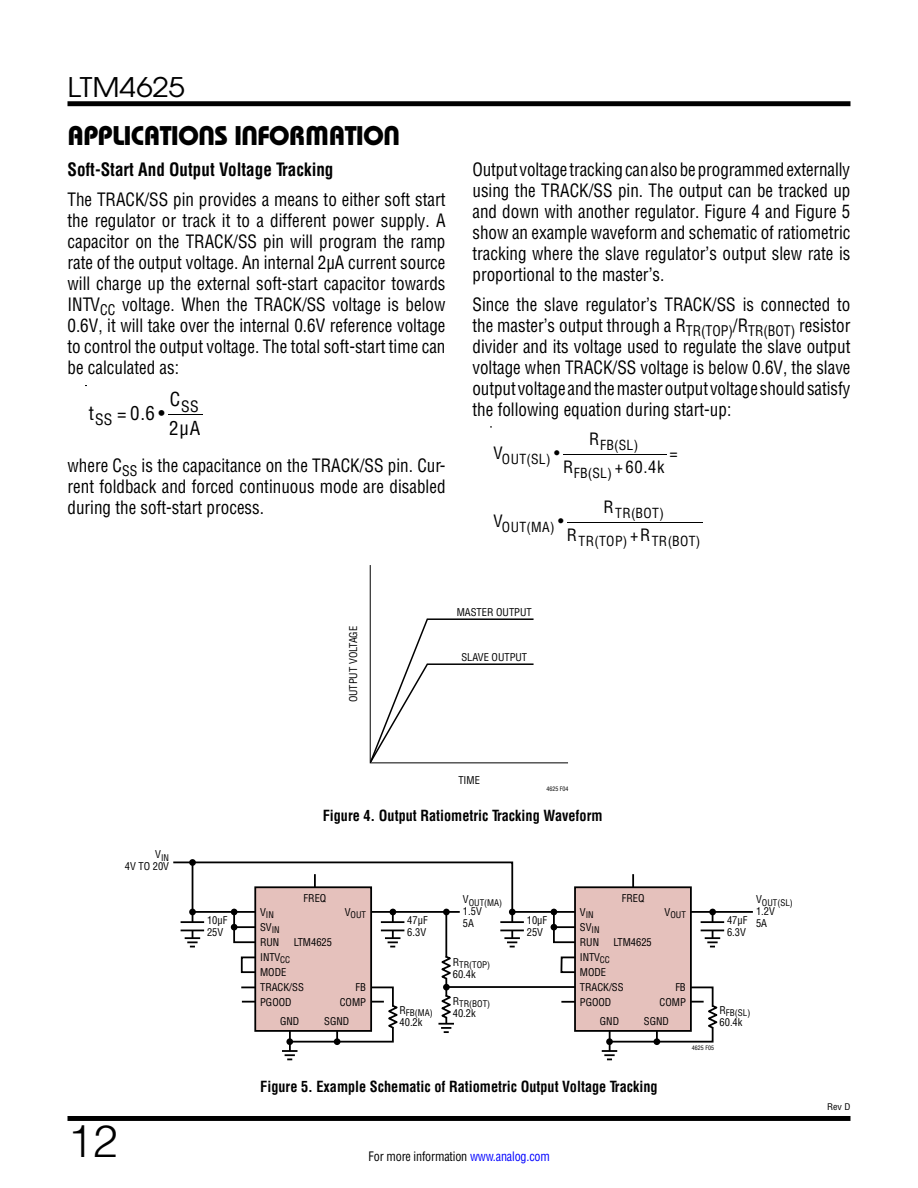
<style>
.page{position:relative;width:918px;height:1188px;background:#fff}
.page>*{position:absolute;margin:0;border:0;box-sizing:border-box;transform-origin:0 0}
.t1{font:300 45px "Helvetica";color:#000}
.t2{font:27px "Linear Bauhaus";letter-spacing:-.02em;color:#000}
.t3{font:27px "Avant Garde";letter-spacing:-.01em;color:#000;scale:1.1 1}
.t4{font:18.9px "Linear Helv Cond";color:#000}
.t5{font:18px/21px "Linear Helv Cond";color:#000;text-align:justify;scale:.95 1}
.t6{font:700 18px "Linear Helv Cond";color:#000;scale:.95 1}
.t7{font:16.65px "Linear Helv Cond";color:#000}
.t8{font:15.45px "Linear Helv Cond";color:#000}
.t9{font:700 15px "Linear Helv Cond";color:#000;scale:.95 1}
.t10{font:13.65px/28px "Linear Helv Cond";letter-spacing:.03em;color:#000;text-align:center}
.t11{font:12.75px "Linear Helv Cond";letter-spacing:-.01em;color:#000;scale:.95 1}
.t12{font:10.5px/15px "Linear Helv Cond";color:#000}
.t13{font:9px "Linear Helv Cond";color:#000}
.t14{font:9px "Linear Helv Cond";color:#000;scale:1.1 1}
.t15{font:6px "Linear Helv Cond";color:#000}
.s1{color:#00f}
</style>
<div class="page">
<div style="left:68px;top:101px;width:782px;height:5px;background:#000"></div>
<div style="left:68px;top:1116px;width:782px;height:5px;background:#000"></div>
<hr style="left:168px;top:414px;width:35px;height:1px;background:#000">
<hr style="left:563px;top:454px;width:104px;height:1px;background:#000">
<hr style="left:567px;top:522px;width:135px;height:1px;background:#000">
<svg style="left:369px;top:565px;width:199px;height:199px"></svg>
<div style="left:241px;top:957px;width:20px;height:16px;border:2px solid #000"></div>
<hr style="left:289px;top:1024px;width:2px;height:29px;background:#000">
<div style="left:255px;top:887px;width:116px;height:144px;background:#e5c1bc"></div>
<div style="left:189px;top:859px;width:7px;height:7px;background:#000;border-radius:50%"></div>
<div style="left:190px;top:938px;width:5px;height:10px;background:#878787"></div>
<div style="left:334px;top:1038px;width:6px;height:7px;background:#000;border-radius:50%"></div>
<hr style="left:391px;top:938px;width:4px;height:10px;background:#878787">
<hr style="left:445px;top:912px;width:2px;height:116px;background:#000">
<div style="left:443px;top:984px;width:7px;height:7px;background:#000;border-radius:50%"></div>
<svg style="left:282px;top:1050px;width:16px;height:10px"></svg>
<svg style="left:241px;top:986px;width:157px;height:57px"></svg>
<svg style="left:438px;top:993px;width:16px;height:40px"></svg>
<svg style="left:441px;top:954px;width:10px;height:27px"></svg>
<hr style="left:446px;top:986px;width:179px;height:2px;background:#000">
<div style="left:561px;top:957px;width:20px;height:16px;border:2px solid #000"></div>
<svg style="left:561px;top:1001px;width:13px;height:2px"></svg>
<hr style="left:514px;top:911px;width:239px;height:2px;background:#000">
<hr style="left:609px;top:1024px;width:2px;height:29px;background:#000">
<hr style="left:632px;top:874px;width:2px;height:32px;background:#000">
<div style="left:575px;top:887px;width:116px;height:144px;background:#e5c1bc"></div>
<div style="left:574px;top:886px;width:118px;height:146px;border:2px solid #000"></div>
<svg style="left:551px;top:909px;width:26px;height:35px"></svg>
<hr style="left:510px;top:938px;width:4px;height:10px;background:#878787">
<svg style="left:173px;top:861px;width:351px;height:86px"></svg>
<hr style="left:712px;top:912px;width:1px;height:30px;background:#000">
<div style="left:709px;top:909px;width:7px;height:6px;background:#000;border-radius:50%"></div>
<div style="left:654px;top:1038px;width:6px;height:7px;background:#000;border-radius:50%"></div>
<div style="left:606px;top:1038px;width:7px;height:7px;background:#000;border-radius:50%"></div>
<div style="left:710px;top:938px;width:5px;height:10px;background:#878787"></div>
<svg style="left:705px;top:937px;width:15px;height:10px"></svg>
<div style="left:710px;top:922px;width:5px;height:8px;background:#fff"></div>
<hr style="left:701px;top:921px;width:23px;height:2px;background:#000">
<svg style="left:701px;top:930px;width:23px;height:1px"></svg>
<svg style="left:602px;top:1050px;width:15px;height:10px"></svg>
<svg style="left:609px;top:986px;width:109px;height:57px"></svg>
<h2 class="t3" style="left:68px;top:70px;width:108px">LTM4625</h2>
<h2 class="t2" style="left:68px;top:119px;width:334px">APPLICATIONS INFORMATION</h2>
<p class="t6" style="left:68px;top:159px;width:282px">Soft-Start And Output Voltage Tracking</p>
<p class="t5" style="left:67px;top:189px;width:399px">The TRACK/SS pin provides a means to either soft start the regulator or track it to a different power supply. A capacitor on the TRACK/SS pin will program the ramp rate of the output voltage. An internal 2µA current source will charge up the external soft-start capacitor towards INTV<sub>CC</sub> voltage. When the TRACK/SS voltage is below 0.6V, it will take over the internal 0.6V reference voltage to control the output voltage. The total soft-start time can be calculated as:</p>
<p class="t4" style="left:89px;top:401px;width:77px">t<sub>SS</sub> = 0.6 •</p>
<p class="t8" style="left:170px;top:397px;width:30px"><sup>C</sup>SS</p>
<p class="t4" style="left:169px;top:417px;width:33px">2µA</p>
<p class="t5" style="left:68px;top:455px;width:399px">where C<sub>SS</sub> is the capacitance on the TRACK/SS pin. Cur&shy;rent foldback and forced continuous mode are disabled during the soft-start process.</p>
<p class="t5" style="left:472px;top:159px;width:399px">Output voltage tracking can also be programmed externally using the TRACK/SS pin. The output can be tracked up and down with another regulator. Figure 4 and Figure 5 show an example waveform and schematic of ratiometric tracking where the slave regulator’s output slew rate is proportional to the master’s.</p>
<p class="t5" style="left:472px;top:294px;width:399px">Since the slave regulator’s TRACK/SS is connected to the master’s output through a R<sub>TR(TOP)</sub>/R<sub>TR(BOT)</sub> resistor divider and its voltage used to regulate the slave output voltage when TRACK/SS voltage is below 0.6V, the slave output voltage and the master output voltage should satisfy the following equation during start-up:</p>
<p class="t10" style="left:494px;top:445px;width:68px"><sup>V</sup>OUT(SL) <sup>•</sup></p>
<p class="t10" style="left:589px;top:431px;width:51px"><sup>R</sup>FB(SL)</p>
<p class="t7" style="left:563px;top:456px;width:103px">R<sub>FB(SL)</sub> +60.4k</p>
<p class="t7" style="left:670px;top:443px;width:10px">=</p>
<p class="t10" style="left:567px;top:499px;width:135px"><sup>R</sup>TR(BOT)<br><sup>R</sup>TR(TOP) <sup>+R</sup>TR(BOT)</p>
<p class="t10" style="left:494px;top:513px;width:72px"><sup>V</sup>OUT(MA) <sup>•</sup></p>
<p class="t12" style="left:346px;top:702px;width:78px;rotate:-90deg">OUTPUT VOLTAGE</p>
<p class="t12" style="left:457px;top:605px;width:76px">MASTER OUTPUT</p>
<p class="t12" style="left:461px;top:650px;width:67px">SLAVE OUTPUT</p>
<p class="t12" style="left:458px;top:773px;width:23px">TIME</p>
<p class="t15" style="left:546px;top:785px;width:24px">4625 F04</p>
<p class="t13" style="left:155px;top:852px;width:15px"><sup>V</sup>IN</p>
<p class="t12" style="left:125px;top:859px;width:46px">4V TO 20V</p>
<h1 class="t1" style="left:68px;top:1113px;width:52px">12</h1>
<p class="t12" style="left:207px;top:914px;width:22px;line-height:12px">10µF<br>25V</p>
<p class="t9" style="left:323px;top:806px;width:296px">Figure 4. Output Ratiometric Tracking Waveform</p>
<p class="t12" style="left:304px;top:890px;width:24px">FREQ</p>
<p class="t13" style="left:260px;top:910px;width:15px"><sup>V</sup>IN</p>
<p class="t12" style="left:260px;top:920px;width:45px">SV<sub>IN<br></sub>RUN<br>INTV<sub>CC<br></sub>MODE<br>TRACK/SS<br>PGOOD</p>
<p class="t12" style="left:294px;top:935px;width:40px">LTM4625</p>
<p class="t13" style="left:345px;top:910px;width:23px"><sup>V</sup>OUT</p>
<p class="t12" style="left:340px;top:980px;width:28px;text-align:right">FB<br>COMP</p>
<p class="t12" style="left:280px;top:1014px;width:21px">GND</p>
<p class="t12" style="left:324px;top:1014px;width:27px">SGND</p>
<p class="t12" style="left:407px;top:914px;width:22px;line-height:12px">47µF<br>6.3V</p>
<p class="t13" style="left:400px;top:1007px;width:35px"><sup>R</sup>FB(MA)</p>
<p class="t12" style="left:400px;top:1014px;width:25px">40.2k</p>
<p class="t12" style="left:622px;top:890px;width:24px">FREQ</p>
<p class="t13" style="left:463px;top:897px;width:41px"><sup>V</sup>OUT(MA)</p>
<p class="t12" style="left:463px;top:906px;width:20px;line-height:12px">1.5V<br>5A</p>
<p class="t13" style="left:756px;top:897px;width:38px"><sup>V</sup>OUT(SL)</p>
<p class="t12" style="left:756px;top:906px;width:20px;line-height:12px">1.2V<br>5A</p>
<p class="t13" style="left:580px;top:910px;width:15px"><sup>V</sup>IN</p>
<p class="t12" style="left:580px;top:920px;width:45px">SV<sub>IN<br></sub>RUN<br>INTV<sub>CC<br></sub>MODE<br>TRACK/SS<br>PGOOD</p>
<p class="t13" style="left:664px;top:910px;width:23px"><sup>V</sup>OUT</p>
<p class="t12" style="left:727px;top:914px;width:22px;line-height:12px">47µF<br>6.3V</p>
<p class="t12" style="left:527px;top:914px;width:22px;line-height:12px">10µF<br>25V</p>
<p class="t12" style="left:614px;top:935px;width:40px">LTM4625</p>
<p class="t13" style="left:453px;top:959px;width:39px"><sup>R</sup>TR(TOP)</p>
<p class="t12" style="left:453px;top:967px;width:25px">60.4k</p>
<p class="t12" style="left:660px;top:980px;width:28px;text-align:right">FB<br>COMP</p>
<p class="t13" style="left:453px;top:998px;width:39px"><sup>R</sup>TR(BOT)</p>
<p class="t12" style="left:453px;top:1006px;width:25px">40.2k</p>
<p class="t13" style="left:720px;top:1007px;width:32px"><sup>R</sup>FB(SL)</p>
<p class="t12" style="left:720px;top:1014px;width:25px">60.4k</p>
<p class="t12" style="left:600px;top:1014px;width:21px">GND</p>
<p class="t12" style="left:644px;top:1014px;width:27px">SGND</p>
<p class="t15" style="left:692px;top:1044px;width:24px">4625 F05</p>
<p class="t9" style="left:260px;top:1077px;width:420px">Figure 5. Example Schematic of Ratiometric Output Voltage Tracking</p>
<p class="t11" style="left:369px;top:1148px;width:192px">For more information <span class="s1">www.analog.com</span></p>
<p class="t14" style="left:827px;top:1102px;width:23px">Rev D</p>
</div>
